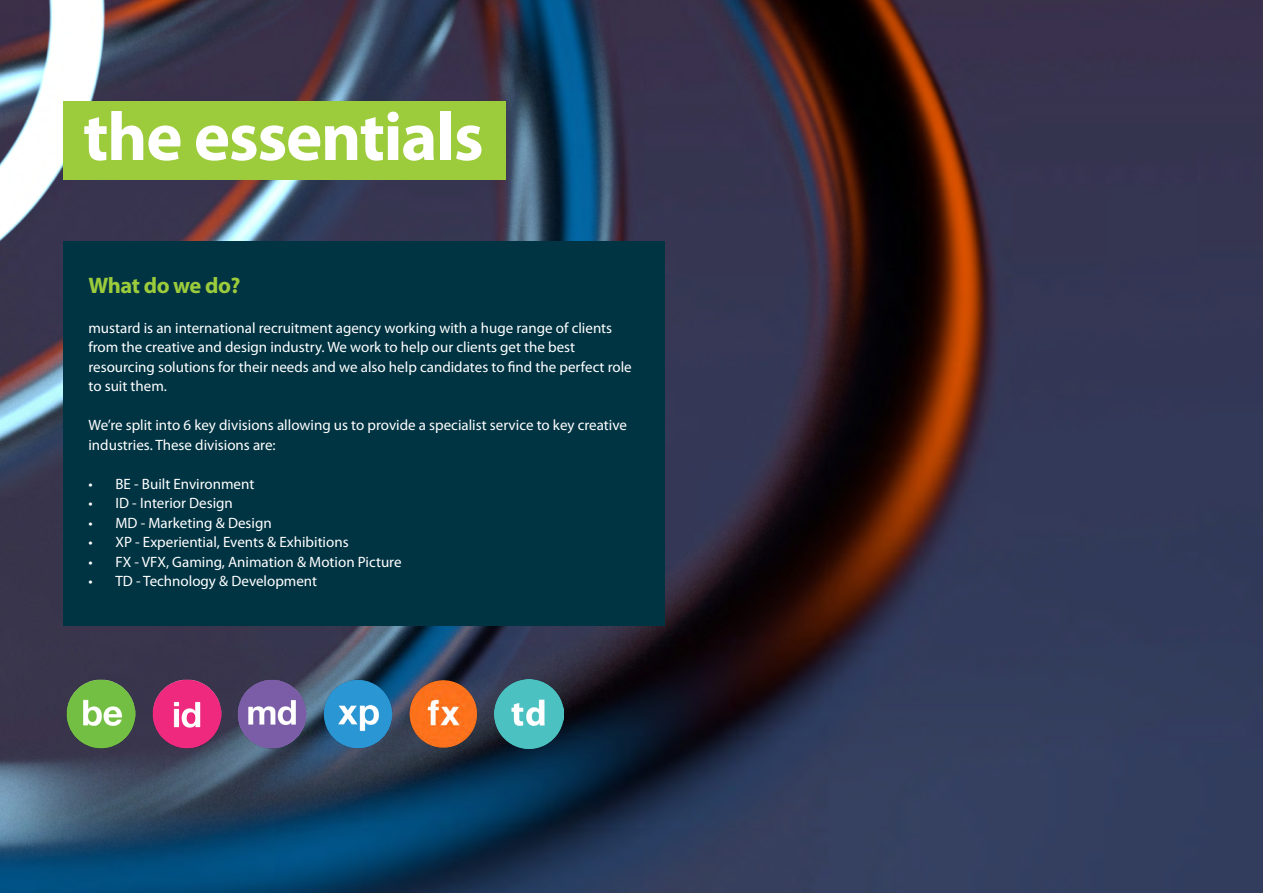
<style>
.page{position:relative;width:1263px;height:893px;background:#fff}
.page>*{position:absolute;margin:0;border:0;box-sizing:border-box;transform-origin:0 0}
.t1{font:700 69px "Myriad Pro";letter-spacing:-.02em;color:#fff}
.t2{font:700 22.5px "Myriad Pro";letter-spacing:-.025em;color:#9ccb3b}
.t3{font:15px/19.5px "Myriad Pro";color:#fff}
</style>
<div class="page">
<img style="left:0;top:0;width:1263px;height:893px">
<img style="left:67px;top:679px;width:69px;height:69px">
<img style="left:152px;top:679px;width:69px;height:69px">
<img style="left:238px;top:679px;width:69px;height:69px">
<img style="left:323px;top:679px;width:69px;height:69px">
<img style="left:409px;top:679px;width:69px;height:69px">
<div style="left:64px;top:242px;width:601px;height:384px;background:#003443"></div>
<div style="left:64px;top:101px;width:442px;height:79px;background:#9ccb3b"></div>
<img style="left:494px;top:679px;width:69px;height:69px">
<h1 class="t1" style="left:83px;top:92px;width:402px">the essentials</h1>
<h2 class="t2" style="left:88px;top:271px;width:154px">What do we do?</h2>
<p class="t3" style="left:88px;top:318px;width:545px">mustard is an international recruitment agency working with a huge range of clients from the creative and design industry. We work to help our clients get the best resourcing solutions for their needs and we also help candidates to find the perfect role to suit them.</p>
<p class="t3" style="left:88px;top:415px;width:540px">We’re split into 6 key divisions allowing us to provide a specialist service to key creative industries. These divisions are:</p>
<p class="t3" style="left:88px;top:474px;width:167px">• BE - Built Environment</p>
<p class="t3" style="left:88px;top:493px;width:146px">• ID - Interior Design</p>
<p class="t3" style="left:88px;top:513px;width:185px">• MD - Marketing &amp; Design</p>
<p class="t3" style="left:88px;top:532px;width:262px">• XP - Experiential, Events &amp; Exhibitions</p>
<p class="t3" style="left:88px;top:552px;width:315px">• FX - VFX, Gaming, Animation &amp; Motion Picture</p>
<p class="t3" style="left:88px;top:571px;width:230px">• TD - Technology &amp; Development</p>
</div>
